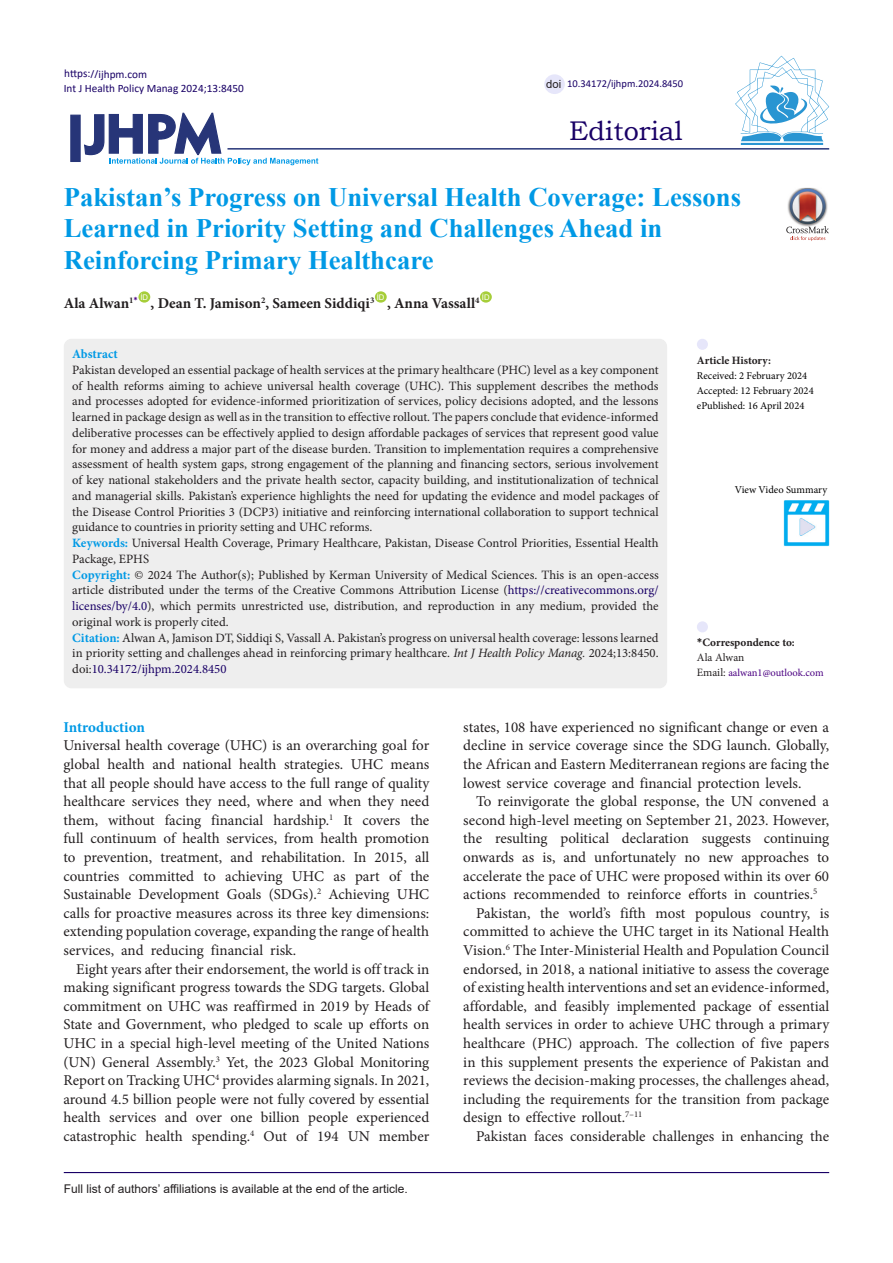
<style>
.page{position:relative;width:893px;height:1263px;background:#fff}
.page>*{position:absolute;margin:0;border:0;box-sizing:border-box;transform-origin:0 0}
.t1{font:27px "Bookman Old Style";color:#190066}
.Default{font:700 26.7px/31.5px "Times New Roman";color:#0099e5}
.t2{font:15px/18.6px "Minion Pro";color:#231f20;text-align:justify}
.Default-2{font:700 15px "Minion Pro";color:#231f20}
.t3{font:700 15px "Minion Pro";letter-spacing:-.005em;color:#0099e5}
.t4{font:12.75px/15.8px "Minion Pro";color:#231f20;text-align:justify}
.Default-3{font:700 12.75px "Minion Pro";color:#0099e5}
.t5{font:12px "Arial";color:#231f20}
.t6{font:11.25px "Calibri";color:#190066}
.t7{font:700 11.25px "Minion Pro";color:#231f20}
.t8{font:11.25px "Minion Pro";color:#231f20}
.t9{font:11.25px "Arial";color:#231f20}
.t10{font:10.5px "Minion Pro";color:#000}
.t11{font:10.5px "Minion Pro";color:#4b0082}
.t12{font:10.5px "Calibri";color:#190066}
.t13{font:7.8px "Arial";color:#fff}
.s1{font-weight:700;color:#0099e5}
.s2{color:#190066}
.s3{font-style:italic}
.s4{font-family:"Calibri"}
.s5{font-size:11.25px;color:#231f20}
</style>
<div class="page">
<svg style="left:84px;top:112px;width:234px;height:53px"></svg>
<div style="left:70px;top:115px;width:11px;height:47px;background:#273578;border:1px solid #273578"></div>
<div style="left:138px;top:291px;width:12px;height:12px;background:#a6ce39;border-radius:50%"></div>
<div style="left:375px;top:291px;width:12px;height:12px;background:#a6ce39;border-radius:50%"></div>
<div style="left:480px;top:291px;width:12px;height:12px;background:#a6ce39;border-radius:50%"></div>
<hr style="left:227px;top:148px;width:602px;height:2px;background:#273578">
<div style="left:64px;top:339px;width:603px;height:349px;background:#eee;border-radius:8px"></div>
<div style="left:697px;top:621px;width:11px;height:11px;background:#e6e6fa;border-radius:50%"></div>
<div style="left:697px;top:339px;width:11px;height:11px;background:#e6e6fa;border-radius:50%"></div>
<hr style="left:64px;top:1172px;width:765px;height:1px;background:#190066">
<hr style="left:741px;top:143px;width:82px;height:2px;background:#2995d2">
<svg style="left:735px;top:56px;width:94px;height:85px"></svg>
<div style="left:544px;top:74px;width:21px;height:20px;background:#e6e6fa;border-radius:50%"></div>
<img style="left:798px;top:188px;width:18px;height:1px">
<svg style="left:786px;top:189px;width:43px;height:52px"></svg>
<img style="left:784px;top:500px;width:45px;height:46px">
<p class="t6" style="left:64px;top:66px;width:84px">https://ijhpm.com</p>
<p class="t6" style="left:64px;top:81px;width:182px">Int J Health Policy Manag 2024;13:8450</p>
<p class="t9" style="left:546px;top:76px;width:17px">doi</p>
<p class="t12" style="left:567px;top:76px;width:118px">10.34172/ijhpm.2024.8450</p>
<p class="t1" style="left:569px;top:113px;width:115px">Editorial</p>
<p class="Default" style="left:64px;top:180px;width:679px">Pakistan’s Progress on Universal Health Coverage: Lessons<br>Learned in Priority Setting and Challenges Ahead in<br>Reinforcing Primary Healthcare</p>
<p class="Default-2" style="left:64px;top:293px;width:76px">Ala Alwan<sup>1</sup><sup>*</sup></p>
<p class="t13" style="left:140px;top:292px;width:9px">ID</p>
<p class="t13" style="left:377px;top:292px;width:9px">ID</p>
<p class="t13" style="left:482px;top:292px;width:9px">ID</p>
<p class="Default-2" style="left:151px;top:293px;width:225px">, Dean T. Jamison<sup>2</sup>, Sameen Siddiqi<sup>3</sup></p>
<p class="Default-2" style="left:387px;top:293px;width:94px">, Anna Vassall<sup>4</sup></p>
<p class="Default-3" style="left:72px;top:345px;width:47px">Abstract</p>
<p class="t4" style="left:72px;top:362px;width:588px">Pakistan developed an essential package of health services at the primary healthcare (PHC) level as a key component of health reforms aiming to achieve universal health coverage (UHC). This supplement describes the methods and processes adopted for evidence-informed prioritization of services, policy decisions adopted, and the lessons learned in package design as well as in the transition to effective rollout. The papers conclude that evidence-informed deliberative processes can be effectively applied to design affordable packages of services that represent good value for money and address a major part of the disease burden. Transition to implementation requires a comprehensive assessment of health system gaps, strong engagement of the planning and financing sectors, serious involvement of key national stakeholders and the private health sector, capacity building, and institutionalization of technical and managerial skills. Pakistan’s experience highlights the need for updating the evidence and model packages of the Disease Control Priorities 3 (DCP3) initiative and reinforcing international collaboration to support technical guidance to countries in priority setting and UHC reforms.</p>
<p class="t4" style="left:72px;top:535px;width:588px"><span class="s1">Keywords:</span> Universal Health Coverage, Primary Healthcare, Pakistan, Disease Control Priorities, Essential Health<br>Package, EPHS</p>
<p class="t4" style="left:72px;top:567px;width:588px"><span class="s1">Copyright:</span> © 2024 The Author(s); Published by Kerman University of Medical Sciences. This is an open-access article distributed under the terms of the Creative Commons Attribution License (<span class="s2">https://creativecommons.org/ licenses/by/4.0</span>), which permits unrestricted use, distribution, and reproduction in any medium, provided the original work is properly cited.</p>
<p class="t4" style="left:72px;top:630px;width:588px"><span class="s1">Citation:</span> Alwan A, Jamison DT, Siddiqi S, Vassall A. Pakistan’s progress on universal health coverage: lessons learned in priority setting and challenges ahead in reinforcing primary healthcare. <span class="s3">Int J Health Policy Manag.</span> 2024;13:8450. doi:<span class="s2">10.34172/ijhpm.2024.8450</span></p>
<p class="t7" style="left:697px;top:634px;width:99px"><span class="s4">*</span>Correspondence to:</p>
<p class="t7" style="left:697px;top:352px;width:76px">Article History:</p>
<p class="t10" style="left:697px;top:369px;width:112px">Received: 2 February 2024</p>
<p class="t10" style="left:697px;top:384px;width:118px">Accepted: 12 February 2024</p>
<p class="t10" style="left:697px;top:399px;width:109px">ePublished: 16 April 2024</p>
<p class="t10" style="left:735px;top:483px;width:94px">View Video Summary</p>
<p class="t8" style="left:697px;top:649px;width:49px">Ala Alwan</p>
<p class="t11" style="left:697px;top:665px;width:128px"><span class="s5">Email:</span> aalwan1@outlook.com</p>
<p class="t3" style="left:63px;top:716px;width:83px">Introduction</p>
<p class="t2" style="left:63px;top:736px;width:367px">Universal health coverage (UHC) is an overarching goal for global health and national health strategies. UHC means that all people should have access to the full range of quality healthcare services they need, where and when they need them, without facing financial hardship.<sup>1</sup> It covers the full continuum of health services, from health promotion to prevention, treatment, and rehabilitation. In 2015, all countries committed to achieving UHC as part of the Sustainable Development Goals (SDGs).<sup>2</sup> Achieving UHC calls for proactive measures across its three key dimensions: extending population coverage, expanding the range of health services, and reducing financial risk.</p>
<p class="t2" style="left:63px;top:959px;width:367px;text-indent:13px">Eight years after their endorsement, the world is off track in making significant progress towards the SDG targets. Global commitment on UHC was reaffirmed in 2019 by Heads of State and Government, who pledged to scale up efforts on UHC in a special high-level meeting of the United Nations (UN) General Assembly.<sup>3</sup> Yet, the 2023 Global Monitoring Report on Tracking UHC<sup>4</sup> provides alarming signals. In 2021, around 4.5 billion people were not fully covered by essential health services and over one billion people experienced catastrophic health spending.<sup>4</sup> Out of 194 UN member</p>
<p class="t5" style="left:64px;top:1180px;width:346px">Full list of authors’ affiliations is available at the end of the article.</p>
<p class="t2" style="left:463px;top:718px;width:367px">states, 108 have experienced no significant change or even a decline in service coverage since the SDG launch. Globally, the African and Eastern Mediterranean regions are facing the lowest service coverage and financial protection levels.</p>
<p class="t2" style="left:463px;top:792px;width:367px;text-indent:13px">To reinvigorate the global response, the UN convened a second high-level meeting on September 21, 2023. However, the resulting political declaration suggests continuing onwards as is, and unfortunately no new approaches to accelerate the pace of UHC were proposed within its over 60 actions recommended to reinforce efforts in countries.<sup>5</sup></p>
<p class="t2" style="left:463px;top:904px;width:367px;text-indent:13px">Pakistan, the world’s fifth most populous country, is committed to achieve the UHC target in its National Health Vision.<sup>6</sup> The Inter-Ministerial Health and Population Council endorsed, in 2018, a national initiative to assess the coverage of existing health interventions and set an evidence-informed, affordable, and feasibly implemented package of essential health services in order to achieve UHC through a primary healthcare (PHC) approach. The collection of five papers in this supplement presents the experience of Pakistan and reviews the decision-making processes, the challenges ahead, including the requirements for the transition from package design to effective rollout.<sup>7–11</sup></p>
<p class="t2" style="left:476px;top:1127px;width:355px">Pakistan faces considerable challenges in enhancing the</p>
</div>
